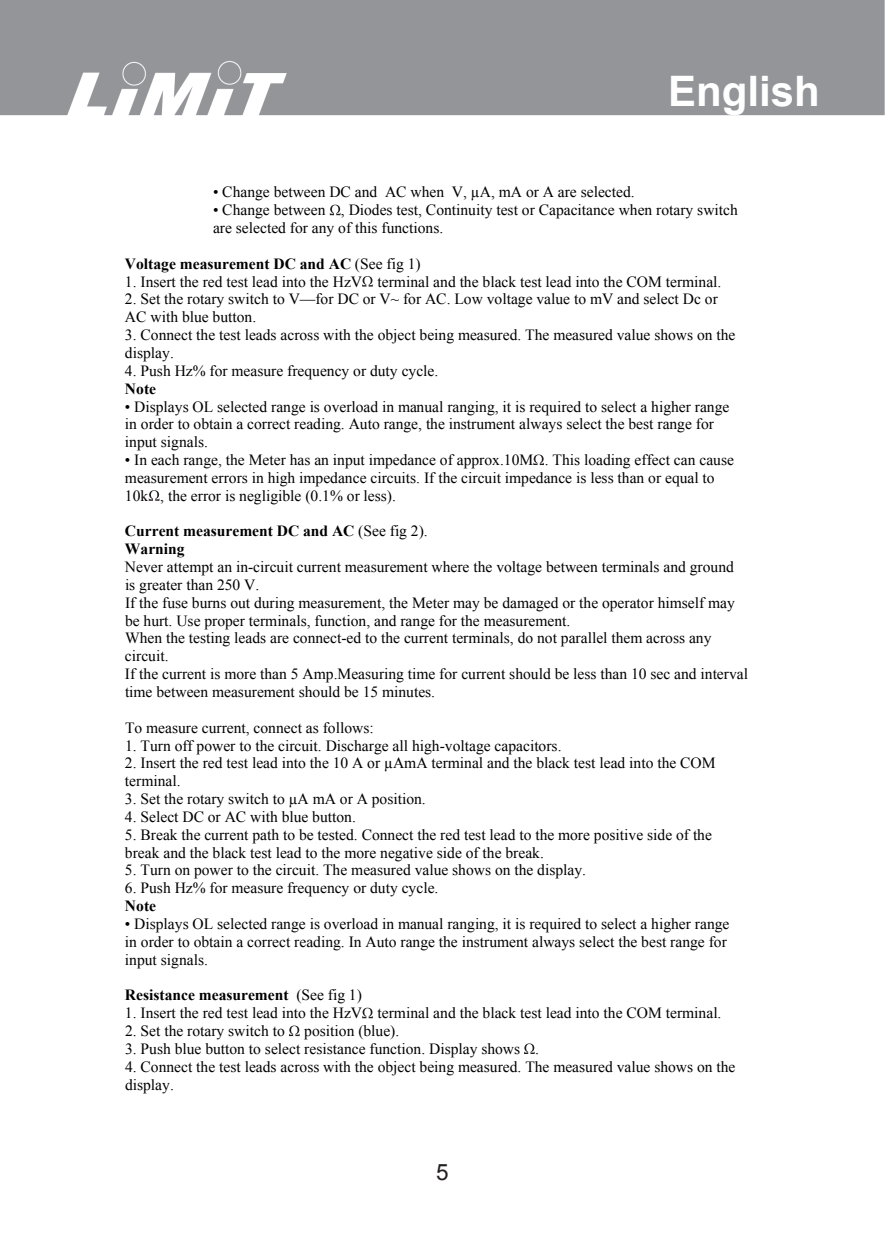
<style>
.page{position:relative;width:885px;height:1242px;background:#fff}
.page>*{position:absolute;margin:0;border:0;box-sizing:border-box;transform-origin:0 0}
.t1{font:700 42px "Arial";color:#fff}
.t2{font:22.5px "Arial";color:#231f20}
.t3{font:15.6px/17.7px "Times New Roman";color:#000}
.t4{font:700 15.6px "Times New Roman";color:#000}
.s1{font-weight:400}
.s2{font-weight:700}
</style>
<div class="page">
<div style="left:0;top:0;width:885px;height:115px;background:#939598"></div>
<svg style="left:330px;top:205px;width:10px;height:10px"></svg>
<svg style="left:362px;top:276px;width:11px;height:10px"></svg>
<svg style="left:533px;top:454px;width:11px;height:11px"></svg>
<svg style="left:149px;top:490px;width:10px;height:11px"></svg>
<svg style="left:362px;top:1007px;width:11px;height:11px"></svg>
<svg style="left:289px;top:1025px;width:11px;height:11px"></svg>
<svg style="left:524px;top:1043px;width:11px;height:11px"></svg>
<p class="t1" style="left:668px;top:64px;width:153px">English</p>
<p class="t3" style="left:213px;top:183px;width:423px">• Change between DC and AC when V, µA, mA or A are selected.</p>
<p class="t3" style="left:213px;top:201px;width:526px">• Change between , Diodes test, Continuity test or Capacitance when rotary switch are selected for any of this functions.</p>
<p class="t4" style="left:125px;top:253px;width:297px">Voltage measurement DC and AC <span class="s1">(See fig 1)</span></p>
<p class="t3" style="left:125px;top:272px;width:598px">1. Insert the red test lead into the HzV terminal and the black test lead into the COM terminal.</p>
<p class="t3" style="left:125px;top:290px;width:594px">2. Set the rotary switch to V—for DC or V~ for AC. Low voltage value to mV and select Dc or<br>AC with blue button.</p>
<p class="t3" style="left:125px;top:326px;width:612px">3. Connect the test leads across with the object being measured. The measured value shows on the display.</p>
<p class="t3" style="left:125px;top:361px;width:315px">4. Push Hz% for measure frequency or duty cycle.<br><span class="s2">Note</span></p>
<p class="t3" style="left:125px;top:397px;width:606px">• Displays OL selected range is overload in manual ranging, it is required to select a higher range in order to obtain a correct reading. Auto range, the instrument always select the best range for input signals.</p>
<p class="t3" style="left:125px;top:450px;width:610px">• In each range, the Meter has an input impedance of approx.10M . This loading effect can cause measurement errors in high impedance circuits. If the circuit impedance is less than or equal to<br>10k , the error is negligible (0.1% or less).</p>
<p class="t3" style="left:125px;top:522px;width:624px"><span class="s2">Current measurement DC and AC</span> (See fig 2).<br><span class="s2">Warning<br></span>Never attempt an in-circuit current measurement where the voltage between terminals and ground is greater than 250 V.<br>If the fuse burns out during measurement, the Meter may be damaged or the operator himself may be hurt. Use proper terminals, function, and range for the measurement.<br>When the testing leads are connect-ed to the current terminals, do not parallel them across any circuit.<br>If the current is more than 5 Amp.Measuring time for current should be less than 10 sec and interval time between measurement should be 15 minutes.</p>
<p class="t3" style="left:125px;top:718px;width:250px">To measure current, connect as follows:</p>
<p class="t3" style="left:125px;top:736px;width:438px">1. Turn off power to the circuit. Discharge all high-voltage capacitors.</p>
<p class="t3" style="left:125px;top:754px;width:592px">2. Insert the red test lead into the 10 A or µAmA terminal and the black test lead into the COM terminal.</p>
<p class="t3" style="left:125px;top:790px;width:302px">3. Set the rotary switch to µA mA or A position.</p>
<p class="t3" style="left:125px;top:807px;width:232px">4. Select DC or AC with blue button.</p>
<p class="t3" style="left:125px;top:825px;width:588px">5. Break the current path to be tested. Connect the red test lead to the more positive side of the break and the black test lead to the more negative side of the break.</p>
<p class="t3" style="left:125px;top:861px;width:462px">5. Turn on power to the circuit. The measured value shows on the display.</p>
<p class="t3" style="left:125px;top:879px;width:315px">6. Push Hz% for measure frequency or duty cycle.<br><span class="s2">Note</span></p>
<p class="t3" style="left:125px;top:914px;width:606px">• Displays OL selected range is overload in manual ranging, it is required to select a higher range in order to obtain a correct reading. In Auto range the instrument always select the best range for input signals.</p>
<p class="t4" style="left:125px;top:984px;width:238px">Resistance measurement <span class="s1">(See fig 1)</span></p>
<p class="t3" style="left:125px;top:1004px;width:598px">1. Insert the red test lead into the HzV terminal and the black test lead into the COM terminal.</p>
<p class="t3" style="left:125px;top:1021px;width:276px">2. Set the rotary switch to position (blue).</p>
<p class="t3" style="left:125px;top:1039px;width:415px">3. Push blue button to select resistance function. Display shows .</p>
<p class="t3" style="left:125px;top:1057px;width:612px">4. Connect the test leads across with the object being measured. The measured value shows on the display.</p>
<p class="t2" style="left:436px;top:1157px;width:14px">5</p>
</div>
